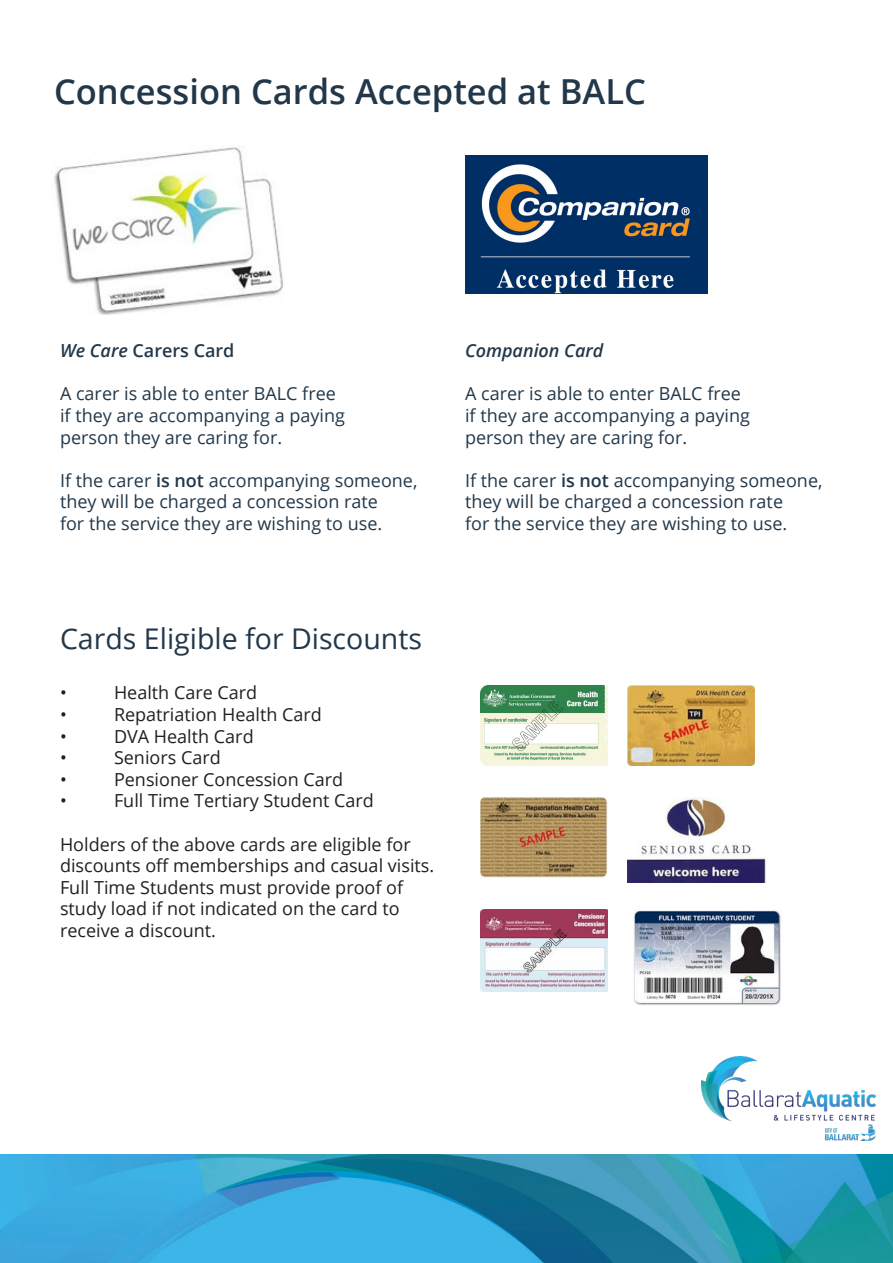
<style>
.page{position:relative;width:893px;height:1263px;background:#fff}
.page>*{position:absolute;margin:0;border:0;box-sizing:border-box;transform-origin:0 0}
.t1{font:600 34.5px "Open Sans";color:#22384a}
.t2{font:28.5px "Open Sans";color:#22384a}
.t3{font:18px/21.6px "Open Sans";color:#22384a}
.t4{font:18px/21.6px "Open Sans";color:#231f20}
.t5{font:600 18px "Open Sans";color:#22384a}
.t6{font:italic 600 18px "Open Sans";color:#22384a}
.s1{font-style:italic}
.s2{font-weight:600}
</style>
<div class="page">
<img style="left:0;top:1154px;width:893px;height:109px">
<img style="left:701px;top:1056px;width:174px;height:84px">
<img style="left:54px;top:147px;width:229px;height:168px">
<img style="left:465px;top:155px;width:242px;height:139px">
<img style="left:481px;top:798px;width:126px;height:79px">
<img style="left:627px;top:686px;width:127px;height:79px">
<img style="left:627px;top:798px;width:139px;height:85px">
<img style="left:481px;top:910px;width:127px;height:81px">
<img style="left:633px;top:910px;width:148px;height:95px">
<img style="left:480px;top:686px;width:128px;height:79px">
<p class="t1" style="left:54px;top:68px;width:593px">Concession Cards Accepted at BALC</p>
<p class="t5" style="left:60px;top:338px;width:176px"><span class="s1">We Care</span> Carers Card</p>
<p class="t3" style="left:60px;top:383px;width:287px">A carer is able to enter BALC free if they are accompanying a paying person they are caring for.</p>
<p class="t3" style="left:60px;top:469px;width:359px">If the carer <span class="s2">is not</span> accompanying someone, they will be charged a concession rate<br>for the service they are wishing to use.</p>
<p class="t6" style="left:465px;top:338px;width:140px">Companion Card</p>
<p class="t3" style="left:465px;top:383px;width:287px">A carer is able to enter BALC free if they are accompanying a paying person they are caring for.</p>
<p class="t3" style="left:465px;top:469px;width:359px">If the carer <span class="s2">is not</span> accompanying someone, they will be charged a concession rate<br>for the service they are wishing to use.</p>
<p class="t2" style="left:60px;top:619px;width:364px">Cards Eligible for Discounts</p>
<p class="t4" style="left:60px;top:681px;width:8px">•</p>
<p class="t4" style="left:114px;top:681px;width:145px">Health Care Card</p>
<p class="t4" style="left:60px;top:703px;width:8px">•</p>
<p class="t4" style="left:114px;top:703px;width:209px">Repatriation Health Card</p>
<p class="t4" style="left:60px;top:725px;width:8px">•</p>
<p class="t4" style="left:114px;top:725px;width:141px">DVA Health Card</p>
<p class="t4" style="left:60px;top:746px;width:8px">•</p>
<p class="t4" style="left:114px;top:746px;width:108px">Seniors Card</p>
<p class="t4" style="left:60px;top:768px;width:8px">•</p>
<p class="t4" style="left:114px;top:768px;width:231px">Pensioner Concession Card</p>
<p class="t4" style="left:60px;top:789px;width:8px">•</p>
<p class="t4" style="left:114px;top:789px;width:261px">Full Time Tertiary Student Card</p>
<p class="t4" style="left:60px;top:833px;width:376px">Holders of the above cards are eligible for discounts off memberships and casual visits.<br>Full Time Students must provide proof of study load if not indicated on the card to receive a discount.</p>
</div>
